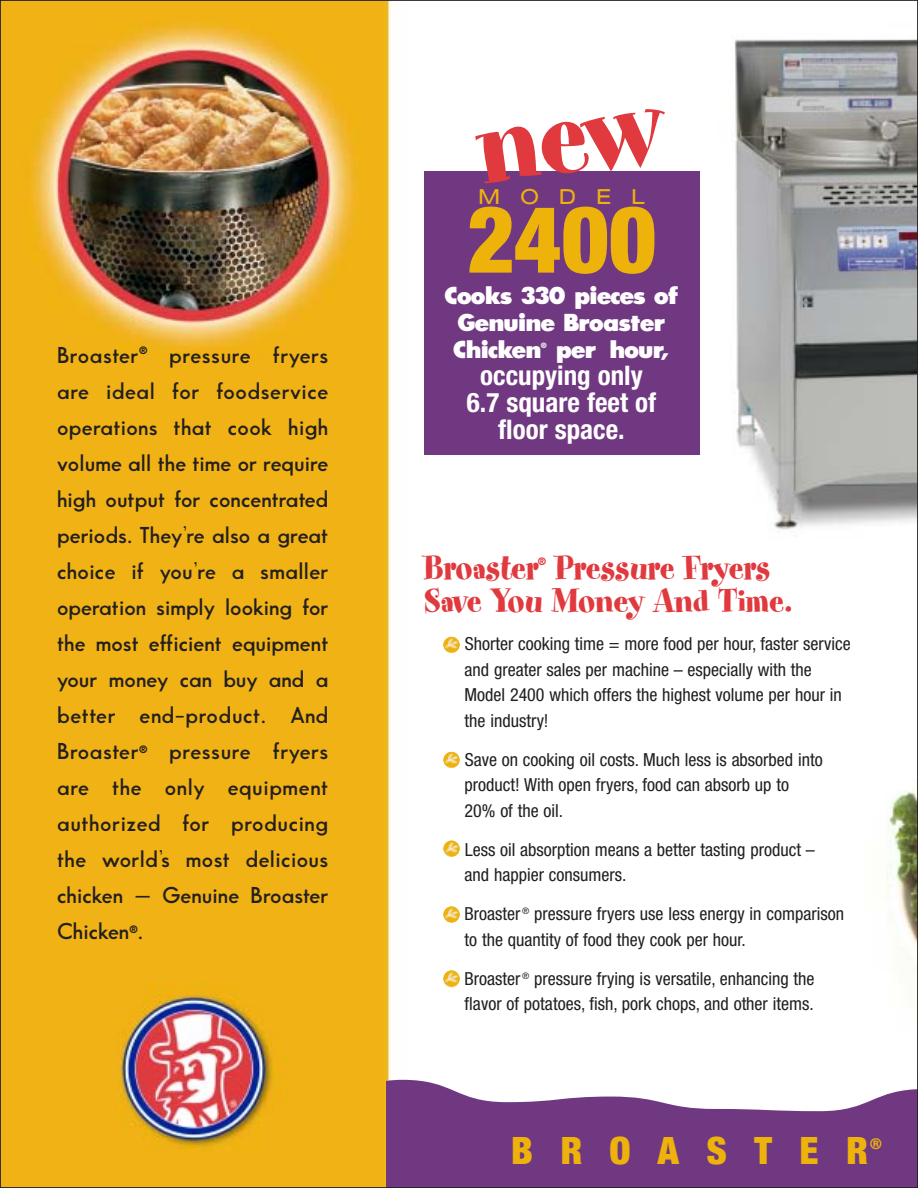
<style>
.page{position:relative;width:918px;height:1188px;background:#fff}
.page>*{position:absolute;margin:0;border:0;box-sizing:border-box;transform-origin:0 0}
.t1{font:97.5px "Sans Black Condensed DTC";color:#eeb30a}
.t2{font:40.5px "Sans Black Condensed DTC";letter-spacing:.68em;color:#eeb30a}
.t3{font:37.5px/33px "Spumoni LP";color:#e0393e}
.t4{font:700 condensed 27px/27px "Helvetica Neue";color:#fff;text-align:center}
.t5{font:700 expanded 24px/27px "Sans Serif FLF";letter-spacing:-.03em;color:#fff}
.t6{font:600 22.5px/36px "Sans Serif FLF";color:#231f1f;text-align:justify}
.t7{font:22.35px "Sans Extended Regular DTC";letter-spacing:.885em;color:#eeb30a}
.t8{font:condensed 18px/25.5px "Helvetica Neue";color:#231f1f}
.t9{font:16.05px "Sans Black Condensed DTC";color:#eeb30a}
.t10{font:700 condensed 10.5px "Helvetica Neue";color:#e0393e}
.t11{font:700 condensed 7.5px "Helvetica Neue";color:#fff}
</style>
<div class="page">
<img style="left:2px;top:2px;width:914px;height:1184px">
<svg style="left:387px;top:1074px;width:529px;height:112px;fill:#713882"></svg>
<img style="left:443px;top:637px;width:17px;height:16px;border-radius:50%">
<img style="left:443px;top:752px;width:17px;height:16px;border-radius:50%">
<img style="left:443px;top:841px;width:17px;height:16px;border-radius:50%">
<img style="left:443px;top:907px;width:17px;height:16px;border-radius:50%">
<img style="left:443px;top:970px;width:17px;height:17px;border-radius:50%">
<div style="left:424px;top:172px;width:275px;height:283px;background:#713882"></div>
<svg style="left:475px;top:107px;width:196px;height:65px"></svg>
<p class="t6" style="left:57px;top:339px;width:273px">Broaster<sup>®</sup> pressure fryers are ideal for foodservice operations that cook high volume all the time or require high output for concentrated periods. They’re also a great choice if you’re a smaller operation simply looking for the most efficient equipment your money can buy and a better end–product. And Broaster<sup>®</sup> pressure fryers are the only equipment authorized for producing the world’s most delicious chicken — Genuine Broaster Chicken<sup>®</sup>.</p>
<p class="t7" style="left:478px;top:188px;width:169px">MODEL</p>
<h1 class="t1" style="left:467px;top:203px;width:190px">2400</h1>
<h3 class="t5" style="left:453px;top:285px;width:227px;text-indent:-9px">Cooks 330 pieces of<br>Genuine Broaster<br>Chicken</h3>
<p class="t11" style="left:541px;top:343px;width:7px">®</p>
<h3 class="t5" style="left:556px;top:339px;width:116px">per hour,</h3>
<h3 class="t4" style="left:467px;top:364px;width:191px">occupying only<br>6.7 square feet of floor space.</h3>
<h3 class="t3" style="left:424px;top:557px;width:370px;text-indent:132px">Pressure Fryers<br>Save You Money And Time.</h3>
<p class="t8" style="left:465px;top:633px;width:388px;text-indent:-14px">• Shorter cooking time = more food per hour, faster service and greater sales per machine – especially with the Model 2400 which offers the highest volume per hour in the industry!</p>
<p class="t8" style="left:465px;top:748px;width:360px;text-indent:-14px">• Save on cooking oil costs. Much less is absorbed into product! With open fryers, food can absorb up to<br>20% of the oil.</p>
<p class="t8" style="left:465px;top:838px;width:352px;text-indent:-14px">• Less oil absorption means a better tasting product – and happier consumers.</p>
<p class="t8" style="left:465px;top:903px;width:381px;text-indent:-14px">• Broaster <sup>®</sup> pressure fryers use less energy in comparison to the quantity of food they cook per hour.</p>
<p class="t8" style="left:451px;top:967px;width:365px;text-align:right">• Broaster <sup>®</sup> pressure frying is versatile, enhancing the flavor of potatoes, fish, pork chops, and other items.</p>
<h3 class="t3" style="left:424px;top:557px;width:115px">Broaster</h3>
<p class="t10" style="left:538px;top:557px;width:10px">®</p>
<h2 class="t2" style="left:511px;top:1136px;width:358px">BROASTER</h2>
<p class="t9" style="left:870px;top:1137px;width:14px">®</p>
</div>
